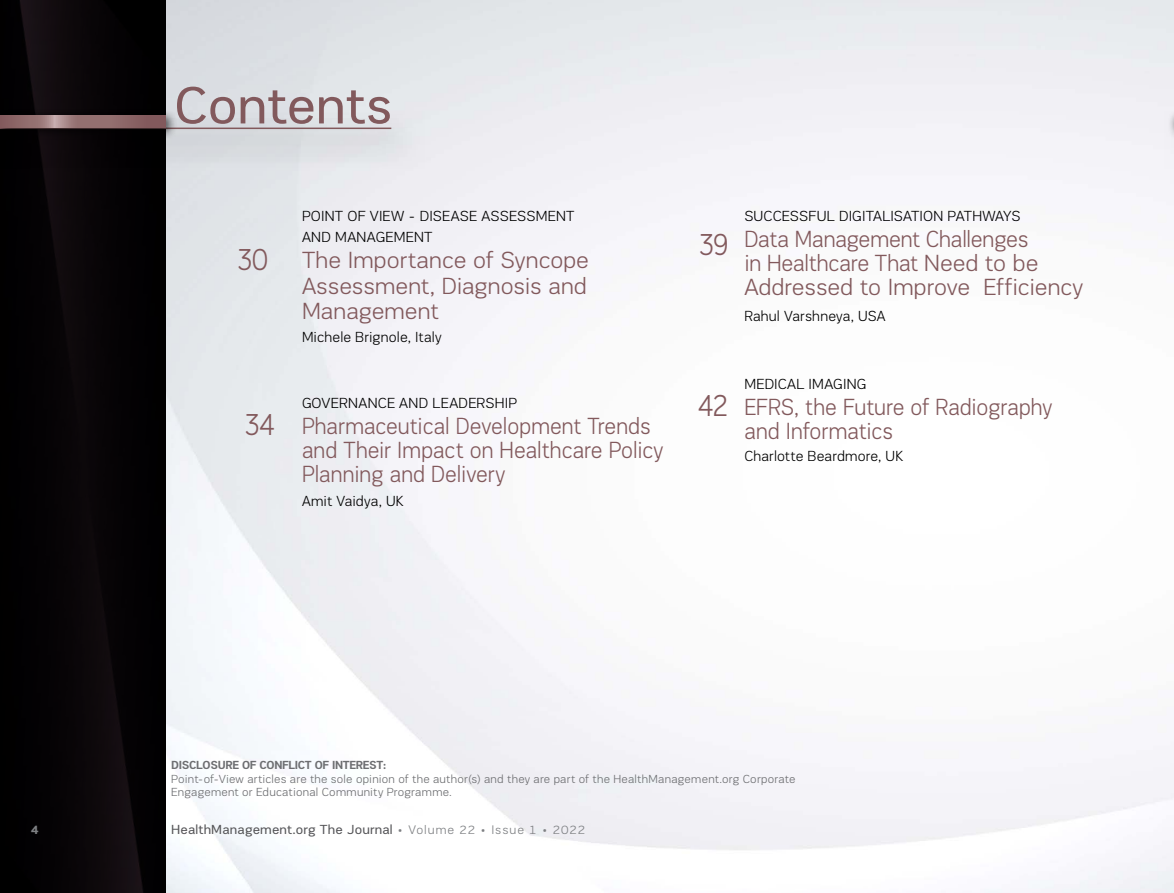
<style>
.page{position:relative;width:1174px;height:893px;background:#fff}
.page>*{position:absolute;margin:0;border:0;box-sizing:border-box;transform-origin:0 0}
.t1{font:54px "PRC Fidelity";letter-spacing:-.005em;color:#82595c}
.t2{font:300 32.4px "PRC Fidelity";letter-spacing:-.035em;color:#82595c;scale:.83 1}
.t3{font:300 24px/24px "PRC Fidelity";color:#82595c;scale:.92 1}
.t4{font:300 24px/24px "PRC Fidelity";color:#82595c;scale:.93 1}
.t5{font:300 24px/25.7px "PRC Fidelity";color:#82595c;text-align:justify}
.t6{font:300 15px/21px "PRC Fidelity";letter-spacing:.01em;color:#000}
.t7{font:13.5px "PRC Fidelity";letter-spacing:.01em;color:#565659}
.t8{font:700 12.75px "PRC Fidelity";color:#7e8083}
.t9{font:300 12px/13.5px "PRC Fidelity";letter-spacing:.02em;color:#6d6e71}
.t10{font:700 12px "PRC Fidelity";letter-spacing:-.025em;color:#6d6e71;scale:.95 1}
.s1{font-weight:300;font-size:12.75px;color:#7e8083}
</style>
<div class="page">
<div style="left:0;top:0;width:166px;height:893px;background:linear-gradient(to right,#060406,#060406)"></div>
<svg style="left:0;top:112px;width:425px;height:57px;background:#a5a6aa"></svg>
<hr style="left:0;top:128px;width:391px;height:1px;background:#82595c">
<div style="left:0;top:109px;width:178px;height:31px;background:#000;opacity:.75"></div>
<svg style="left:0;top:115px;width:166px;height:13px;background:#936f70"></svg>
<div style="left:1164px;top:112px;width:10px;height:57px;background:#f2f1f6"></div>
<div style="left:1167px;top:109px;width:7px;height:31px;background:#000;opacity:.75"></div>
<svg style="left:1173px;top:115px;width:1px;height:14px"></svg>
<p class="t8" style="left:31px;top:822px;width:9px">4</p>
<h1 class="t1" style="left:174px;top:75px;width:220px">Contents</h1>
<h2 class="t2" style="left:237px;top:242px;width:39px">30</h2>
<h2 class="t2" style="left:244px;top:407px;width:39px">34</h2>
<p class="t6" style="left:302px;top:206px;width:274px">POINT OF VIEW - DISEASE ASSESSMENT<br>AND MANAGEMENT</p>
<h3 class="t5" style="left:302px;top:247px;width:288px">The Importance of Syncope Assessment, Diagnosis and Management</h3>
<p class="t6" style="left:302px;top:327px;width:141px">Michele Brignole, Italy</p>
<p class="t6" style="left:302px;top:392px;width:216px">GOVERNANCE AND LEADERSHIP</p>
<h3 class="t3" style="left:302px;top:413px;width:394px">Pharmaceutical Development Trends and Their Impact on Healthcare Policy<br>Planning and Delivery</h3>
<p class="t6" style="left:302px;top:490px;width:103px">Amit Vaidya, UK</p>
<h2 class="t2" style="left:698px;top:227px;width:38px">39</h2>
<p class="t6" style="left:744px;top:206px;width:278px">SUCCESSFUL DIGITALISATION PATHWAYS</p>
<h3 class="t4" style="left:744px;top:227px;width:366px">Data Management Challenges<br>in Healthcare That Need to be<br>Addressed to Improve Efficiency</h3>
<p class="t6" style="left:744px;top:305px;width:143px">Rahul Varshneya, USA</p>
<h2 class="t2" style="left:698px;top:387px;width:38px">42</h2>
<p class="t6" style="left:744px;top:373px;width:123px">MEDICAL IMAGING</p>
<h3 class="t3" style="left:744px;top:394px;width:336px">EFRS, the Future of Radiography and Informatics</h3>
<p class="t6" style="left:744px;top:446px;width:160px">Charlotte Beardmore, UK</p>
<p class="t10" style="left:171px;top:758px;width:228px">DISCLOSURE OF CONFLICT OF INTEREST:</p>
<p class="t9" style="left:171px;top:772px;width:626px">Point-of-View articles are the sole opinion of the author(s) and they are part of the HealthManagement.org Corporate<br>Engagement or Educational Community Programme.</p>
<p class="t7" style="left:171px;top:822px;width:415px">HealthManagement.org The Journal <span class="s1">• Volume 22 • Issue 1 • 2022</span></p>
</div>
